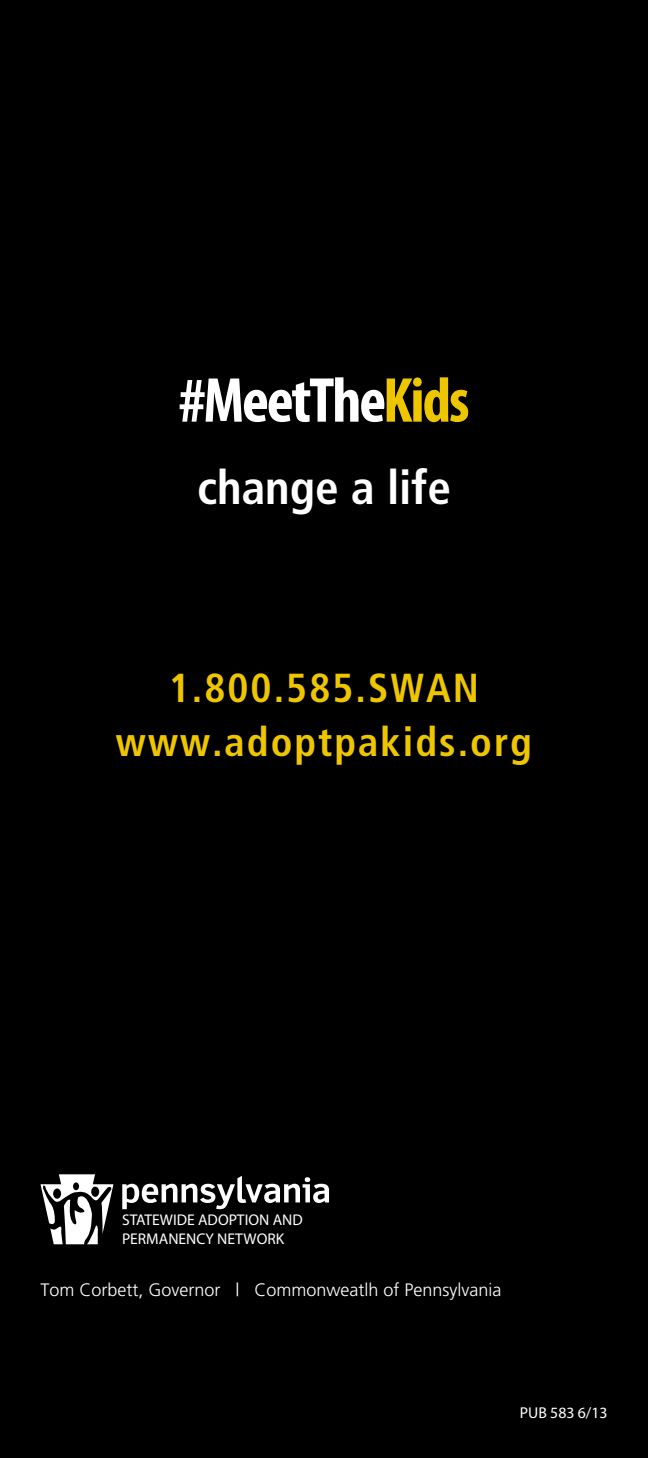
<style>
.page{position:relative;width:648px;height:1458px;background:#000}
.page>*{position:absolute;margin:0;border:0;box-sizing:border-box;transform-origin:0 0}
.t1{font:700 condensed 64.12px "Myriad Pro";letter-spacing:-.035em;color:#fff}
.t2{font:700 condensed 47.25px "Frutiger CE";color:#fff}
.t3{font:700 condensed 40.5px/54px "Frutiger CE";letter-spacing:.05em;color:#eec600;text-align:center}
.t4{font:300 18px "Frutiger CE";color:#fff}
.t5{font:15.75px "Myriad Pro";color:#fff}
.t6{font:15.53px/18.7px "Felbridge";color:#fff}
.s1{color:#eec600}
</style>
<div class="page">
<svg style="left:122px;top:1176px;width:207px;height:33px"></svg>
<svg style="left:41px;top:1174px;width:72px;height:70px"></svg>
<h1 class="t1" style="left:178px;top:360px;width:293px">#MeetThe<span class="s1">Kids</span></h1>
<h2 class="t2" style="left:197px;top:461px;width:255px">change a life</h2>
<h3 class="t3" style="left:116px;top:661px;width:418px">1.800.585.SWAN www.adoptpakids.org</h3>
<p class="t6" style="left:122px;top:1211px;width:182px">STATEWIDE ADOPTION AND<br>PERMANENCY NETWORK</p>
<p class="t4" style="left:40px;top:1279px;width:463px">Tom Corbett, Governor | Commonweatlh of Pennsylvania</p>
<p class="t5" style="left:520px;top:1403px;width:89px">PUB 583 6/13</p>
</div>
